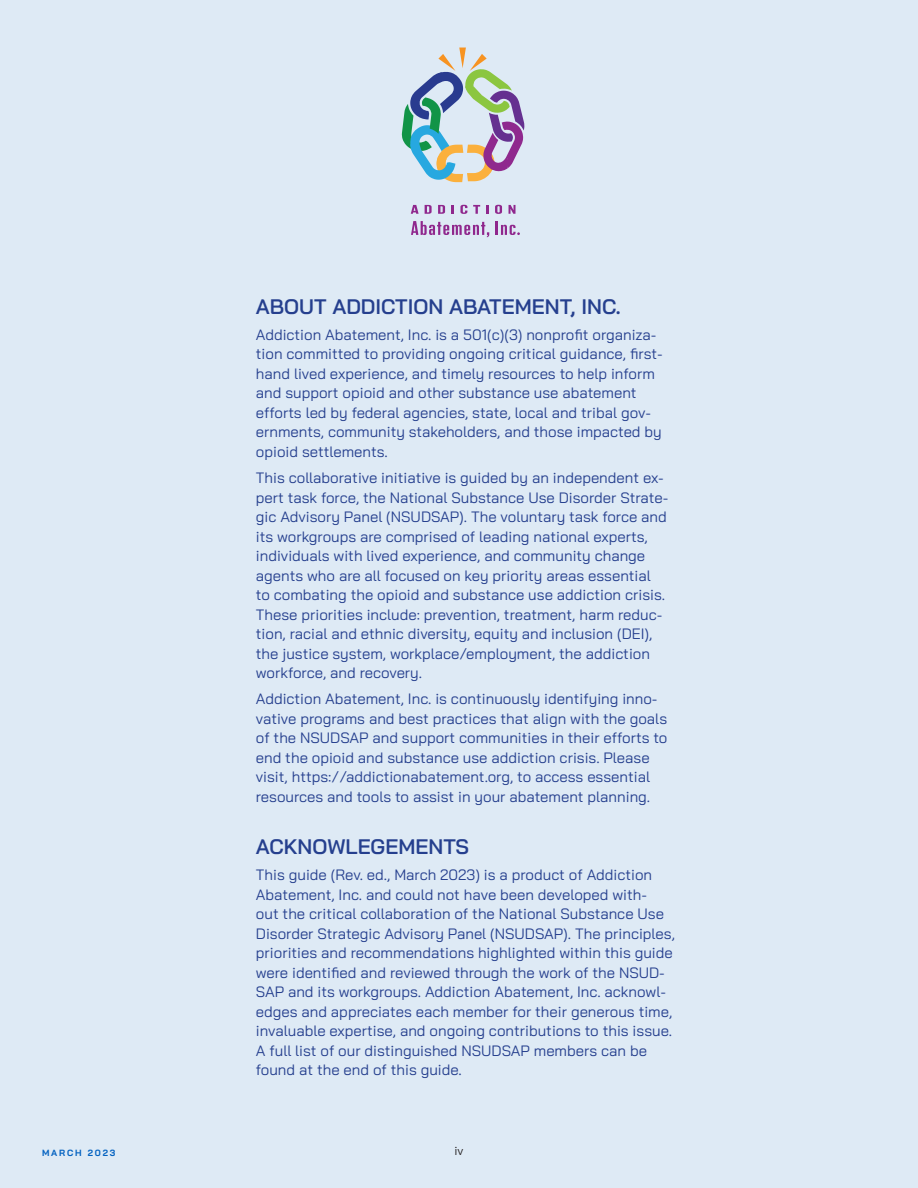
<style>
.page{position:relative;width:918px;height:1188px;background:#deeaf5}
.page>*{position:absolute;margin:0;border:0;box-sizing:border-box;transform-origin:0 0}
.HD2{font:600 21px "Bai Jamjuree";color:#253f8e}
.text{font:15px/19.5px "Bai Jamjuree";color:#253f8e}
.t1{font:12px "Bai Jamjuree";color:#231f20}
.t2{font:700 9px "Bai Jamjuree";letter-spacing:.2em;color:#0563c1}
</style>
<div class="page">
<svg style="left:411px;top:205px;width:8px;height:9px"></svg>
<svg style="left:425px;top:205px;width:7px;height:9px"></svg>
<svg style="left:438px;top:205px;width:7px;height:9px"></svg>
<svg style="left:452px;top:205px;width:2px;height:9px"></svg>
<svg style="left:460px;top:205px;width:7px;height:9px"></svg>
<svg style="left:473px;top:205px;width:7px;height:9px"></svg>
<svg style="left:486px;top:205px;width:3px;height:9px"></svg>
<svg style="left:495px;top:205px;width:7px;height:9px"></svg>
<svg style="left:509px;top:205px;width:7px;height:9px"></svg>
<svg style="left:411px;top:221px;width:78px;height:16px"></svg>
<svg style="left:496px;top:221px;width:24px;height:14px"></svg>
<svg style="left:402px;top:48px;width:122px;height:134px"></svg>
<p class="HD2" style="left:256px;top:294px;width:366px">ABOUT ADDICTION ABATEMENT, INC.</p>
<p class="text" style="left:256px;top:325px;width:409px">Addiction Abatement, Inc. is a 501(c)(3) nonprofit organiza&shy;tion committed to providing ongoing critical guidance, first&shy;hand lived experience, and timely resources to help inform and support opioid and other substance use abatement efforts led by federal agencies, state, local and tribal gov&shy;ernments, community stakeholders, and those impacted by opioid settlements.</p>
<p class="text" style="left:256px;top:468px;width:414px">This collaborative initiative is guided by an independent ex&shy;pert task force, the National Substance Use Disorder Strate&shy;gic Advisory Panel (NSUDSAP). The voluntary task force and its workgroups are comprised of leading national experts, individuals with lived experience, and community change agents who are all focused on key priority areas essential to combating the opioid and substance use addiction crisis.<br>These priorities include: prevention, treatment, harm reduc&shy;tion, racial and ethnic diversity, equity and inclusion (DEI), the justice system, workplace/employment, the addiction workforce, and recovery.</p>
<p class="text" style="left:256px;top:689px;width:413px">Addiction Abatement, Inc. is continuously identifying inno&shy;vative programs and best practices that align with the goals of the NSUDSAP and support communities in their efforts to end the opioid and substance use addiction crisis. Please visit, https://addictionabatement.org, to access essential resources and tools to assist in your abatement planning.</p>
<p class="HD2" style="left:256px;top:834px;width:215px">ACKNOWLEGEMENTS</p>
<p class="text" style="left:256px;top:865px;width:421px">This guide (Rev. ed., March 2023) is a product of Addiction Abatement, Inc. and could not have been developed with-<br>out the critical collaboration of the National Substance Use Disorder Strategic Advisory Panel (NSUDSAP). The principles, priorities and recommendations highlighted within this guide were identified and reviewed through the work of the NSUD-SAP and its workgroups. Addiction Abatement, Inc. acknowl&shy;edges and appreciates each member for their generous time, invaluable expertise, and ongoing contributions to this issue.<br>A full list of our distinguished NSUDSAP members can be found at the end of this guide.</p>
<p class="t2" style="left:42px;top:1148px;width:75px">MARCH 2023</p>
<p class="t1" style="left:454px;top:1140px;width:11px">iv</p>
</div>
